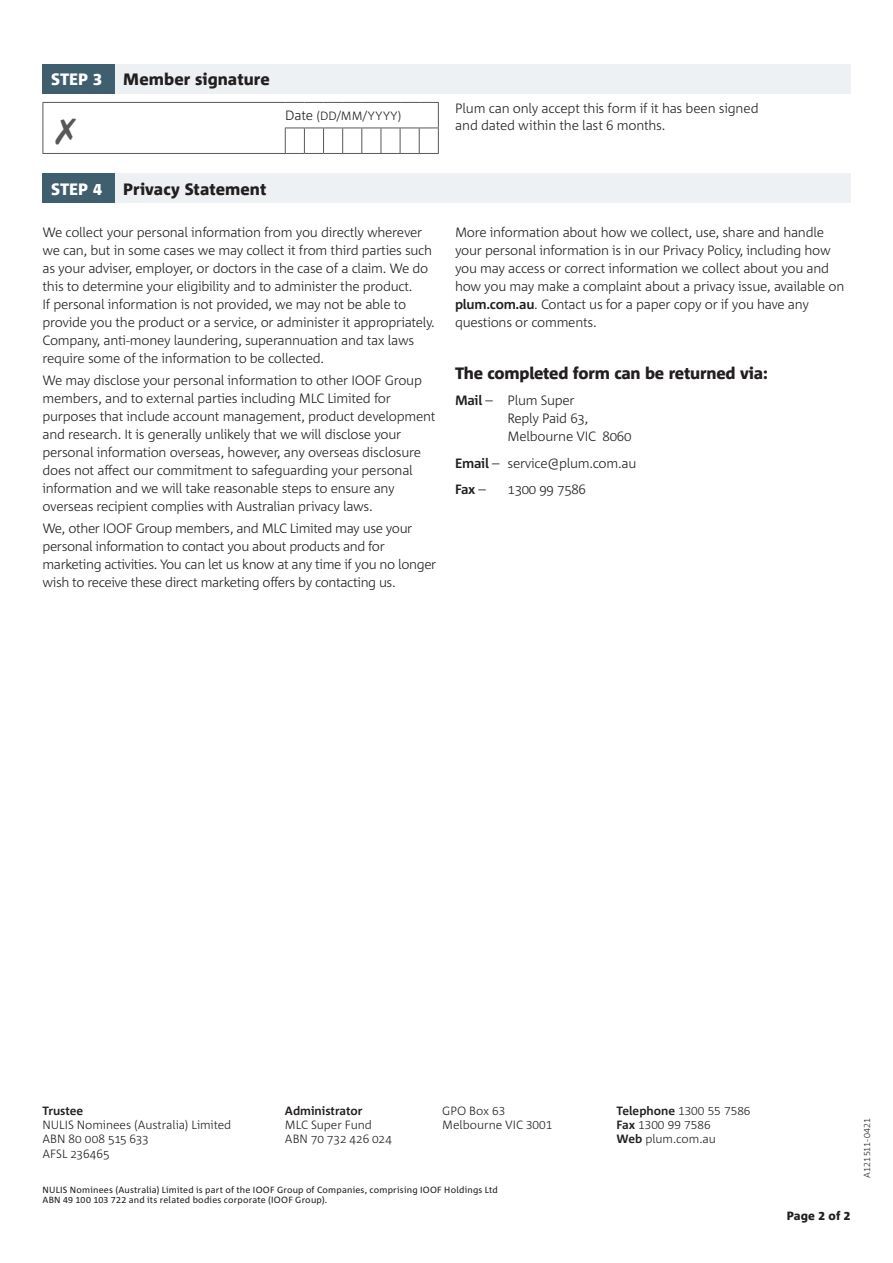
<style>
.page{position:relative;width:893px;height:1263px;background:#fff}
.page>*{position:absolute;margin:0;border:0;box-sizing:border-box;transform-origin:0 0}
.t1{font:800 16.5px "Corpid";letter-spacing:-.005em;color:#231f20}
.t2{font:800 16.5px "Corpid";color:#fff}
.t3{font:300 13.5px/18px "Corpid";letter-spacing:-.02em;color:#231f20}
.t4{font:300 12px/14.2px "Corpid";color:#231f20}
.t5{font:300 12px/14.2px "Corpid Caps";color:#231f20}
.t6{font:700 12px "Corpid";letter-spacing:-.005em;color:#231f20}
.t7{font:800 12px "Corpid";color:#231f20}
.t8{font:9px/10.5px "Corpid C1";letter-spacing:.02em;color:#231f20}
.t9{font:300 9px "Corpid C1";letter-spacing:.01em;color:#231f20}
.s1{font-family:"Corpid Caps"}
.s2{font-size:13.5px}
.s3{font-weight:700}
.s4{font-family:"Corpid";font-weight:700}
</style>
<div class="page">
<div style="left:43px;top:64px;width:72px;height:30px;background:#3f5f6e"></div>
<div style="left:115px;top:64px;width:735px;height:30px;background:#edf1f3"></div>
<hr style="left:43px;top:102px;width:242px;height:1px;background:#57585a">
<svg style="left:43px;top:103px;width:1px;height:50px"></svg>
<hr style="left:43px;top:153px;width:242px;height:1px;background:#57585a">
<svg style="left:285px;top:102px;width:154px;height:52px"></svg>
<div style="left:43px;top:174px;width:72px;height:29px;background:#3f5f6e"></div>
<div style="left:115px;top:174px;width:735px;height:29px;background:#edf1f3"></div>
<p class="t2" style="left:51px;top:70px;width:53px">STEP <span class="s1">3</span></p>
<p class="t1" style="left:123px;top:70px;width:148px">Member signature</p>
<p class="t4" style="left:285px;top:109px;width:118px"><span class="s2">Date</span> (DD/MM/YYYY)</p>
<p class="t3" style="left:455px;top:100px;width:305px;line-height:17.2px">Plum can only accept this form if it has been signed and dated within the last 6 months.</p>
<p class="t2" style="left:51px;top:180px;width:53px">STEP <span class="s1">4</span></p>
<p class="t1" style="left:123px;top:180px;width:145px">Privacy Statement</p>
<p class="t3" style="left:43px;top:223px;width:394px">We collect your personal information from you directly wherever we can, but in some cases we may collect it from third parties such as your adviser, employer, or doctors in the case of a claim. We do this to determine your eligibility and to administer the product.<br>If personal information is not provided, we may not be able to provide you the product or a service, or administer it appropriately.<br>Company, anti-money laundering, superannuation and tax laws require some of the information to be collected.</p>
<p class="t3" style="left:43px;top:371px;width:394px">We may disclose your personal information to other IOOF Group members, and to external parties including MLC Limited for purposes that include account management, product development and research. It is generally unlikely that we will disclose your personal information overseas, however, any overseas disclosure does not affect our commitment to safeguarding your personal information and we will take reasonable steps to ensure any overseas recipient complies with Australian privacy laws.</p>
<p class="t3" style="left:43px;top:519px;width:395px">We, other IOOF Group members, and MLC Limited may use your personal information to contact you about products and for marketing activities. You can let us know at any time if you no longer wish to receive these direct marketing offers by contacting us.</p>
<p class="t3" style="left:455px;top:223px;width:391px">More information about how we collect, use, share and handle your personal information is in our Privacy Policy, including how you may access or correct information we collect about you and how you may make a complaint about a privacy issue, available on <span class="s3">plum.com.au</span>. Contact us for a paper copy or if you have any questions or comments.</p>
<p class="t1" style="left:455px;top:364px;width:314px">The completed form can be returned via:</p>
<p class="t3" style="left:507px;top:392px;width:125px;text-indent:-53px"><span class="s3">Mail</span> – Plum Super<br>Reply Paid 63,<br>Melbourne VIC 8060</p>
<p class="t3" style="left:455px;top:450px;width:183px;line-height:26.5px"><span class="s3">Email</span> – service@plum.com.au<br><span class="s3">Fax</span> –</p>
<p class="t3" style="left:507px;top:481px;width:80px">1300 99 7586</p>
<p class="t6" style="left:43px;top:1104px;width:42px">Trustee</p>
<p class="t4" style="left:43px;top:1118px;width:190px">NULIS Nominees (Australia) Limited<br>ABN 80 008 515 633<br>AFSL 236465</p>
<p class="t6" style="left:285px;top:1104px;width:79px">Administrator</p>
<p class="t4" style="left:285px;top:1118px;width:109px">MLC Super Fund<br>ABN 70 732 426 024</p>
<p class="t4" style="left:442px;top:1104px;width:112px">GPO Box <span class="s1">63<br></span>Melbourne VIC <span class="s1">3001</span></p>
<p class="t5" style="left:617px;top:1104px;width:135px"><span class="s4">Telephone</span> 1300 55 7586<br><span class="s4">Fax</span> 1300 99 7586</p>
<p class="t4" style="left:617px;top:1132px;width:101px"><span class="s3">Web</span> plum.com.au</p>
<p class="t8" style="left:43px;top:1184px;width:457px">NULIS Nominees (Australia) Limited is part of the IOOF Group of Companies, comprising IOOF Holdings Ltd<br>ABN 49 100 103 722 and its related bodies corporate (IOOF Group).</p>
<p class="t7" style="left:787px;top:1210px;width:65px">Page <span class="s1">2</span> of <span class="s1">2</span></p>
<p class="t9" style="left:861px;top:1178px;width:62px;rotate:-90deg">A121511-0421</p>
</div>
